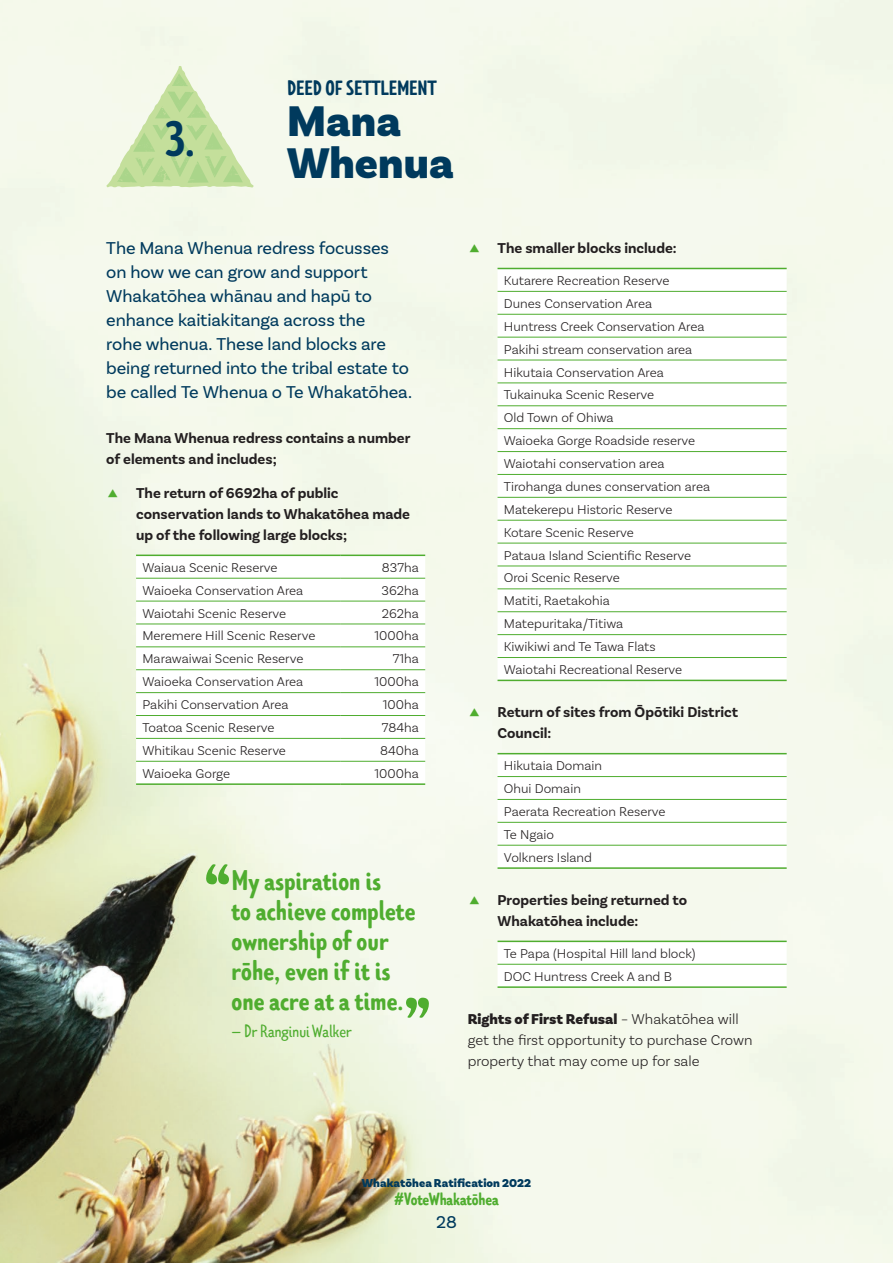
<style>
.page{position:relative;width:893px;height:1263px;background:#fff}
.page>*{position:absolute;margin:0;border:0;box-sizing:border-box;transform-origin:0 0}
.quote{font:900 63px "TT Limes Sans";color:#4fad2f}
.t1{font:700 49.65px "TT Limes Sans";color:#003a5d}
.t2{font:900 45px/42px "Basic Sans";color:#003a5d}
.quote-2{font:700 28.8px/30px "TT Limes Sans";color:#4fad2f}
.t3{font:700 21px "TT Limes Sans";letter-spacing:-.01em;color:#003a5d}
.Intro{font:18px/24px "Basic Sans";letter-spacing:-.005em;color:#003a5d}
.quote-3{font:18px "TT Limes Sans";color:#4fad2f}
.t4{font:700 18px "TT Limes Sans";letter-spacing:-.01em;color:#4fad2f}
.bodytext_10pt{font:700 15px/21px "Basic Sans";color:#231f20}
.bodytext_10pt-2{font:300 15px/21px "Basic Sans";color:#231f20}
.bodytext_10pt-3{font:300 13.5px "Basic Sans";color:#231f20}
.t5{font:900 12px "Basic Sans";letter-spacing:.005em;color:#003a5d}
.s1{font-weight:900;font-size:63px}
.s2{font-weight:900}
</style>
<div class="page">
<img style="left:0;top:0;width:893px;height:1263px">
<svg style="left:106px;top:66px;width:148px;height:122px;background:#d9eac2"></svg>
<svg style="left:136px;top:556px;width:289px;height:227px"></svg>
<hr style="left:136px;top:578px;width:204px;height:1px;background:#4fad2f">
<hr style="left:340px;top:578px;width:85px;height:1px;background:#4fad2f">
<hr style="left:136px;top:601px;width:204px;height:1px;background:#4fad2f">
<hr style="left:340px;top:601px;width:85px;height:1px;background:#4fad2f">
<hr style="left:136px;top:624px;width:204px;height:1px;background:#4fad2f">
<hr style="left:340px;top:624px;width:85px;height:1px;background:#4fad2f">
<hr style="left:136px;top:647px;width:204px;height:1px;background:#4fad2f">
<hr style="left:340px;top:647px;width:85px;height:1px;background:#4fad2f">
<hr style="left:136px;top:669px;width:204px;height:1px;background:#4fad2f">
<hr style="left:340px;top:669px;width:85px;height:1px;background:#4fad2f">
<hr style="left:136px;top:692px;width:204px;height:1px;background:#4fad2f">
<hr style="left:340px;top:692px;width:85px;height:1px;background:#4fad2f">
<hr style="left:136px;top:715px;width:204px;height:1px;background:#4fad2f">
<hr style="left:340px;top:715px;width:85px;height:1px;background:#4fad2f">
<hr style="left:136px;top:738px;width:204px;height:1px;background:#4fad2f">
<hr style="left:340px;top:738px;width:85px;height:1px;background:#4fad2f">
<hr style="left:136px;top:761px;width:204px;height:1px;background:#4fad2f">
<hr style="left:340px;top:761px;width:85px;height:1px;background:#4fad2f">
<hr style="left:136px;top:783px;width:204px;height:2px;background:#4fad2f">
<hr style="left:340px;top:783px;width:85px;height:2px;background:#4fad2f">
<hr style="left:136px;top:555px;width:204px;height:1px;background:#4fad2f">
<hr style="left:340px;top:555px;width:85px;height:1px;background:#4fad2f">
<svg style="left:497px;top:269px;width:290px;height:411px"></svg>
<hr style="left:497px;top:291px;width:290px;height:1px;background:#4fad2f">
<hr style="left:497px;top:314px;width:290px;height:1px;background:#4fad2f">
<hr style="left:497px;top:337px;width:290px;height:1px;background:#4fad2f">
<hr style="left:497px;top:360px;width:290px;height:1px;background:#4fad2f">
<hr style="left:497px;top:383px;width:290px;height:1px;background:#4fad2f">
<hr style="left:497px;top:405px;width:290px;height:1px;background:#4fad2f">
<hr style="left:497px;top:428px;width:290px;height:1px;background:#4fad2f">
<hr style="left:497px;top:451px;width:290px;height:1px;background:#4fad2f">
<hr style="left:497px;top:474px;width:290px;height:1px;background:#4fad2f">
<hr style="left:497px;top:497px;width:290px;height:1px;background:#4fad2f">
<hr style="left:497px;top:520px;width:290px;height:1px;background:#4fad2f">
<hr style="left:497px;top:543px;width:290px;height:1px;background:#4fad2f">
<hr style="left:497px;top:566px;width:290px;height:1px;background:#4fad2f">
<hr style="left:497px;top:589px;width:290px;height:1px;background:#4fad2f">
<hr style="left:497px;top:611px;width:290px;height:1px;background:#4fad2f">
<hr style="left:497px;top:634px;width:290px;height:1px;background:#4fad2f">
<hr style="left:497px;top:657px;width:290px;height:1px;background:#4fad2f">
<hr style="left:497px;top:680px;width:290px;height:1px;background:#4fad2f">
<hr style="left:497px;top:268px;width:290px;height:1px;background:#4fad2f">
<svg style="left:497px;top:754px;width:290px;height:113px"></svg>
<hr style="left:497px;top:776px;width:290px;height:1px;background:#4fad2f">
<hr style="left:497px;top:799px;width:290px;height:1px;background:#4fad2f">
<hr style="left:497px;top:822px;width:290px;height:1px;background:#4fad2f">
<hr style="left:497px;top:845px;width:290px;height:1px;background:#4fad2f">
<hr style="left:497px;top:753px;width:290px;height:1px;background:#4fad2f">
<hr style="left:497px;top:867px;width:290px;height:2px;background:#4fad2f">
<svg style="left:497px;top:942px;width:290px;height:44px"></svg>
<hr style="left:497px;top:964px;width:290px;height:1px;background:#4fad2f">
<hr style="left:497px;top:940px;width:290px;height:2px;background:#4fad2f">
<hr style="left:497px;top:986px;width:290px;height:2px;background:#4fad2f">
<svg style="left:108px;top:488px;width:10px;height:9px"></svg>
<svg style="left:470px;top:244px;width:9px;height:8px"></svg>
<svg style="left:470px;top:708px;width:9px;height:8px"></svg>
<svg style="left:470px;top:895px;width:9px;height:9px"></svg>
<p class="t1" style="left:166px;top:107px;width:31px">3.</p>
<p class="t3" style="left:287px;top:75px;width:151px">DEED OF SETTLEMENT</p>
<h1 class="t2" style="left:287px;top:101px;width:168px">Mana<br>Whenua</h1>
<p class="Intro" style="left:106px;top:236px;width:307px">The Mana Whenua redress focusses on how we can grow and support Whakatōhea whānau and hapū to enhance kaitiakitanga across the<br>rohe whenua. These land blocks are being returned into the tribal estate to be called Te Whenua o Te Whakatōhea.</p>
<p class="bodytext_10pt" style="left:106px;top:428px;width:306px">The Mana Whenua redress contains a number of elements and includes;</p>
<p class="bodytext_10pt" style="left:136px;top:483px;width:276px">The return of 6692ha of public conservation lands to Whakatōhea made up of the following large blocks;</p>
<p class="bodytext_10pt-3" style="left:142px;top:559px;width:137px">Waiaua Scenic Reserve</p>
<p class="bodytext_10pt-3" style="left:382px;top:559px;width:38px">837ha</p>
<p class="bodytext_10pt-3" style="left:142px;top:582px;width:162px">Waioeka Conservation Area</p>
<p class="bodytext_10pt-3" style="left:382px;top:582px;width:39px">362ha</p>
<p class="bodytext_10pt-3" style="left:142px;top:605px;width:145px">Waiotahi Scenic Reserve</p>
<p class="bodytext_10pt-3" style="left:382px;top:605px;width:39px">262ha</p>
<p class="bodytext_10pt-3" style="left:142px;top:628px;width:174px">Meremere Hill Scenic Reserve</p>
<p class="bodytext_10pt-3" style="left:375px;top:628px;width:46px">1000ha</p>
<p class="bodytext_10pt-3" style="left:142px;top:651px;width:162px">Marawaiwai Scenic Reserve</p>
<p class="bodytext_10pt-3" style="left:393px;top:651px;width:28px">71ha</p>
<p class="bodytext_10pt-3" style="left:142px;top:674px;width:162px">Waioeka Conservation Area</p>
<p class="bodytext_10pt-3" style="left:375px;top:674px;width:46px">1000ha</p>
<p class="bodytext_10pt-3" style="left:142px;top:696px;width:148px">Pakihi Conservation Area</p>
<p class="bodytext_10pt-3" style="left:383px;top:696px;width:37px">100ha</p>
<p class="bodytext_10pt-3" style="left:142px;top:719px;width:133px">Toatoa Scenic Reserve</p>
<p class="bodytext_10pt-3" style="left:382px;top:719px;width:38px">784ha</p>
<p class="bodytext_10pt-3" style="left:142px;top:742px;width:145px">Whitikau Scenic Reserve</p>
<p class="bodytext_10pt-3" style="left:380px;top:742px;width:40px">840ha</p>
<p class="bodytext_10pt-3" style="left:142px;top:765px;width:89px">Waioeka Gorge</p>
<p class="bodytext_10pt-3" style="left:375px;top:765px;width:46px">1000ha</p>
<p class="quote-2" style="left:232px;top:865px;width:185px;text-indent:-28px"><span class="s1">“</span>My aspiration is<br>to achieve complete ownership of our rōhe, even if it is one acre at a time.</p>
<p class="quote-3" style="left:232px;top:1019px;width:122px">— Dr Ranginui Walker</p>
<p class="quote" style="left:403px;top:980px;width:29px">”</p>
<p class="bodytext_10pt" style="left:497px;top:238px;width:181px">The smaller blocks include:</p>
<p class="bodytext_10pt-3" style="left:504px;top:272px;width:167px">Kutarere Recreation Reserve</p>
<p class="bodytext_10pt-3" style="left:504px;top:295px;width:150px">Dunes Conservation Area</p>
<p class="bodytext_10pt-3" style="left:504px;top:318px;width:202px">Huntress Creek Conservation Area</p>
<p class="bodytext_10pt-3" style="left:504px;top:341px;width:190px">Pakihi stream conservation area</p>
<p class="bodytext_10pt-3" style="left:504px;top:364px;width:161px">Hikutaia Conservation Area</p>
<p class="bodytext_10pt-3" style="left:504px;top:387px;width:152px">Tukainuka Scenic Reserve</p>
<p class="bodytext_10pt-3" style="left:504px;top:410px;width:111px">Old Town of Ohiwa</p>
<p class="bodytext_10pt-3" style="left:504px;top:433px;width:193px">Waioeka Gorge Roadside reserve</p>
<p class="bodytext_10pt-3" style="left:504px;top:455px;width:162px">Waiotahi conservation area</p>
<p class="bodytext_10pt-3" style="left:504px;top:478px;width:208px">Tirohanga dunes conservation area</p>
<p class="bodytext_10pt-3" style="left:504px;top:501px;width:170px">Matekerepu Historic Reserve</p>
<p class="bodytext_10pt-3" style="left:504px;top:524px;width:131px">Kotare Scenic Reserve</p>
<p class="bodytext_10pt-3" style="left:504px;top:547px;width:189px">Pataua Island Scientific Reserve</p>
<p class="bodytext_10pt-3" style="left:504px;top:570px;width:118px">Oroi Scenic Reserve</p>
<p class="bodytext_10pt-3" style="left:504px;top:593px;width:107px">Matiti, Raetakohia</p>
<p class="bodytext_10pt-3" style="left:504px;top:616px;width:121px">Matepuritaka/Titiwa</p>
<p class="bodytext_10pt-3" style="left:504px;top:639px;width:153px">Kiwikiwi and Te Tawa Flats</p>
<p class="bodytext_10pt-3" style="left:504px;top:661px;width:180px">Waiotahi Recreational Reserve</p>
<p class="bodytext_10pt" style="left:497px;top:702px;width:242px">Return of sites from Ōpōtiki District<br>Council:</p>
<p class="bodytext_10pt-3" style="left:504px;top:758px;width:100px">Hikutaia Domain</p>
<p class="bodytext_10pt-3" style="left:504px;top:780px;width:79px">Ohui Domain</p>
<p class="bodytext_10pt-3" style="left:504px;top:803px;width:163px">Paerata Recreation Reserve</p>
<p class="bodytext_10pt-3" style="left:504px;top:826px;width:52px">Te Ngaio</p>
<p class="bodytext_10pt-3" style="left:504px;top:849px;width:90px">Volkners Island</p>
<p class="bodytext_10pt" style="left:497px;top:890px;width:191px">Properties being returned to<br>Whakatōhea include:</p>
<p class="bodytext_10pt-3" style="left:504px;top:945px;width:193px">Te Papa (Hospital Hill land block)</p>
<p class="bodytext_10pt-3" style="left:504px;top:968px;width:170px">DOC Huntress Creek A and B</p>
<p class="bodytext_10pt-2" style="left:468px;top:1008px;width:286px"><span class="s2">Rights of First Refusal</span> – Whakatōhea will get the first opportunity to purchase Crown property that may come up for sale</p>
<p class="t5" style="left:362px;top:1175px;width:171px">Whakatōhea Ratification 2022</p>
<h3 class="t4" style="left:394px;top:1187px;width:106px">#VoteWhakatōhea</h3>
<h3 class="Intro" style="left:436px;top:1210px;width:22px">28</h3>
</div>
